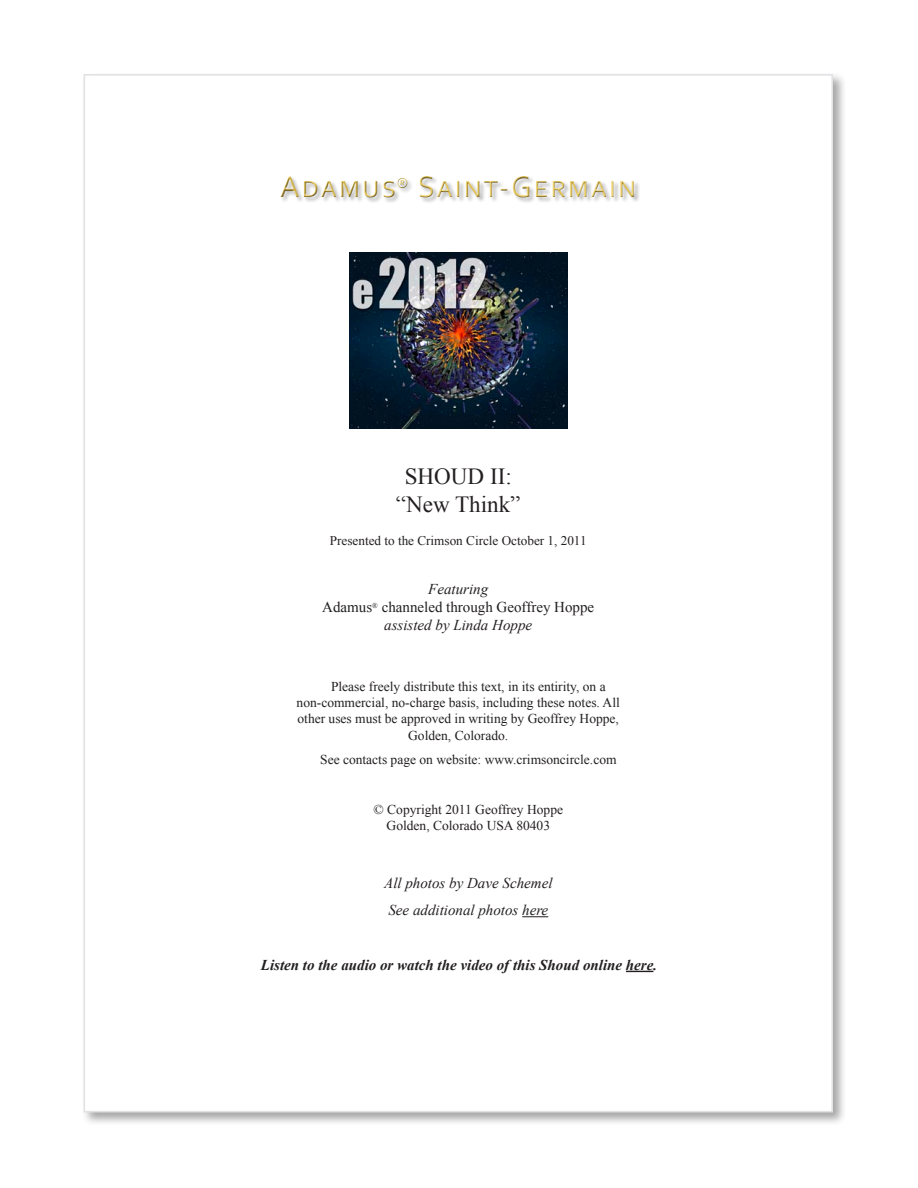
<style>
.page{position:relative;width:918px;height:1188px;background:#fff}
.page>*{position:absolute;margin:0;border:0;box-sizing:border-box;transform-origin:0 0}
.t1{font:31.35px "Corbel";letter-spacing:.05em;color:#eaca58}
.t2{font:23.1px "Times New Roman";color:#231f20}
.t3{font:italic 15px "Times New Roman";color:#231f20}
.t4{font:italic 700 15px "Times New Roman";color:#231f20}
.t5{font:15px "Times New Roman";color:#231f20}
.t6{font:13.5px "Times New Roman";color:#231f20}
.t7{font:13.2px "Times New Roman";color:#231f20}
</style>
<div class="page">
<div style="left:81px;top:72px;width:766px;height:1055px;background:#231f20;opacity:.4"></div>
<div style="left:83px;top:74px;width:750px;height:1038px;background:#fff;border:2px solid #e1e2e4"></div>
<svg style="left:522px;top:916px;width:26px;height:1px"></svg>
<svg style="left:626px;top:971px;width:27px;height:1px"></svg>
<img style="left:349px;top:253px;width:218px;height:176px">
<div style="left:270px;top:170px;width:375px;height:39px;background:#231f20;opacity:.75"></div>
<h1 class="t1" style="left:280px;top:167px;width:358px">Adamus<sup>®</sup> Saint-Germain</h1>
<p class="t2" style="left:405px;top:461px;width:109px">SHOUD II:</p>
<p class="t2" style="left:396px;top:488px;width:126px">“New Think”</p>
<p class="t7" style="left:330px;top:531px;width:258px">Presented to the Crimson Circle October 1, 2011</p>
<p class="t3" style="left:428px;top:579px;width:61px">Featuring</p>
<p class="t5" style="left:322px;top:597px;width:274px">Adamus<sup>®</sup> channeled through Geoffrey Hoppe</p>
<p class="t3" style="left:384px;top:615px;width:149px">assisted by Linda Hoppe</p>
<p class="t6" style="left:331px;top:677px;width:276px">Please freely distribute this text, in its entirity, on a</p>
<p class="t6" style="left:297px;top:694px;width:325px">non-commercial, no-charge basis, including these notes. All</p>
<p class="t6" style="left:298px;top:710px;width:323px">other uses must be approved in writing by Geoffrey Hoppe,</p>
<p class="t6" style="left:408px;top:726px;width:102px">Golden, Colorado.</p>
<p class="t6" style="left:320px;top:751px;width:298px">See contacts page on website: www.crimsoncircle.com</p>
<p class="t6" style="left:374px;top:801px;width:191px">© Copyright 2011 Geoffrey Hoppe</p>
<p class="t6" style="left:387px;top:817px;width:165px">Golden, Colorado USA 80403</p>
<p class="t3" style="left:384px;top:873px;width:170px">All photos by Dave Schemel</p>
<p class="t3" style="left:388px;top:900px;width:161px">See additional photos here</p>
<p class="t4" style="left:261px;top:954px;width:398px">Listen to the audio or watch the video of this Shoud online here.</p>
</div>
